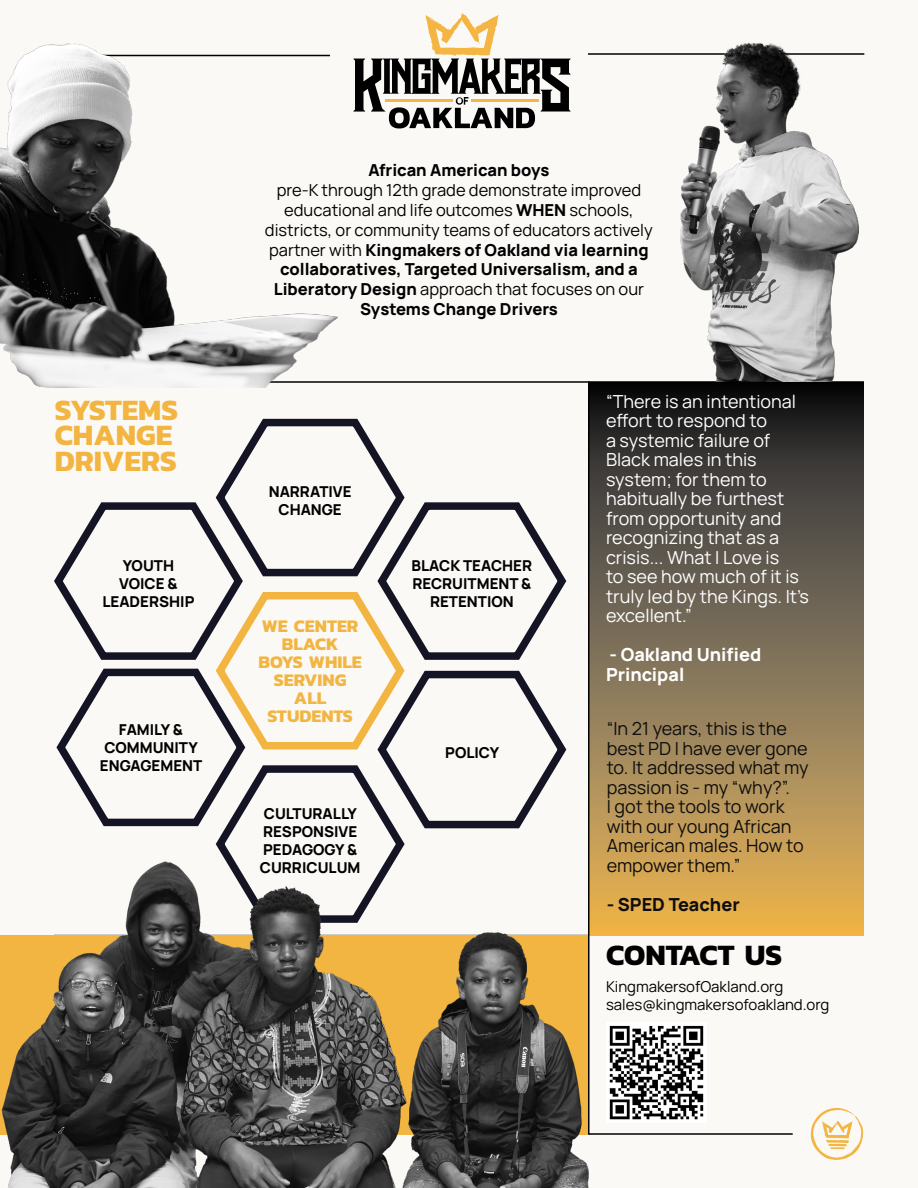
<style>
.page{position:relative;width:918px;height:1188px;background:#fbf9f6}
.page>*{position:absolute;margin:0;border:0;box-sizing:border-box;transform-origin:0 0}
.t1{font:700 30px/25.5px "Kanit";color:#f3b542}
.t2{font:700 30px "Kanit";color:#000}
.t3{font:200 18px/19.5px "Manrope";color:#fff}
.t4{font:200 18px/19.5px "Manrope";color:#0e0e0e}
.t5{font:700 18px/18px "Kanit";color:#f3b542;text-align:center}
.t6{font:200 16.5px/19.8px "Manrope";color:#000;text-align:center}
.t7{font:200 15px/18px "Manrope";color:#000;text-align:center}
</style>
<div class="page">
<hr style="left:588px;top:53px;width:276px;height:2px;background:#000101">
<hr style="left:589px;top:1133px;width:204px;height:2px;background:#000101">
<hr style="left:54px;top:381px;width:810px;height:2px;background:#000101">
<svg style="left:590px;top:383px;width:274px;height:553px;background:#816d4b"></svg>
<hr style="left:588px;top:381px;width:2px;height:754px;background:#000">
<img style="left:0;top:43px;width:338px;height:345px">
<svg style="left:353px;top:13px;width:218px;height:116px"></svg>
<img style="left:680px;top:42px;width:179px;height:339px">
<img style="left:609px;top:1025px;width:95px;height:95px">
<svg style="left:54px;top:418px;width:513px;height:442px"></svg>
<svg style="left:811px;top:1108px;width:52px;height:52px"></svg>
<img style="left:0;top:860px;width:597px;height:328px">
<h1 class="t1" style="left:55px;top:396px;width:125px">SYSTEMS<br>CHANGE<br>DRIVERS</h1>
<p class="t7" style="left:102px;top:556px;width:94px">YOUTH<br>VOICE &amp;<br>LEADERSHIP</p>
<p class="t7" style="left:100px;top:720px;width:104px">FAMILY &amp;<br>COMMUNITY<br>ENGAGEMENT</p>
<p class="t6" style="left:265px;top:160px;width:389px">African American boys<br>pre-K through 12th grade demonstrate improved educational and life outcomes WHEN schools, districts, or community teams of educators actively partner with Kingmakers of Oakland via learning collaboratives, Targeted Universalism, and a Liberatory Design approach that focuses on our Systems Change Drivers</p>
<p class="t7" style="left:269px;top:481px;width:84px">NARRATIVE<br>CHANGE</p>
<p class="t5" style="left:259px;top:617px;width:105px">WE CENTER<br>BLACK<br>BOYS WHILE<br>SERVING<br>ALL<br>STUDENTS</p>
<p class="t7" style="left:260px;top:804px;width:102px;text-align:left">CULTURALLY<br>RESPONSIVE<br>PEDAGOGY &amp;<br>CURRICULUM</p>
<p class="t7" style="left:412px;top:556px;width:122px">BLACK TEACHER<br>RECRUITMENT &amp;<br>RETENTION</p>
<p class="t7" style="left:445px;top:742px;width:55px">POLICY</p>
<p class="t3" style="left:606px;top:391px;width:205px">“There is an intentional effort to respond to<br>a systemic failure of<br>Black males in this system; for them to habitually be furthest from opportunity and recognizing that as a crisis... What I Love is<br>to see how much of it is truly led by the Kings. It’s excellent.”</p>
<p class="t3" style="left:606px;top:644px;width:157px">- Oakland Unified<br>Principal</p>
<p class="t4" style="left:607px;top:718px;width:203px">“In 21 years, this is the best PD I have ever gone to. It addressed what my passion is - my “why?”.<br>I got the tools to work with our young African<br>American males. How to empower them.”</p>
<p class="t4" style="left:607px;top:894px;width:135px">- SPED Teacher</p>
<h1 class="t2" style="left:606px;top:931px;width:178px">CONTACT US</h1>
<p class="t7" style="left:606px;top:977px;width:225px;text-align:left">KingmakersofOakland.org sales@kingmakersofoakland.org</p>
</div>
